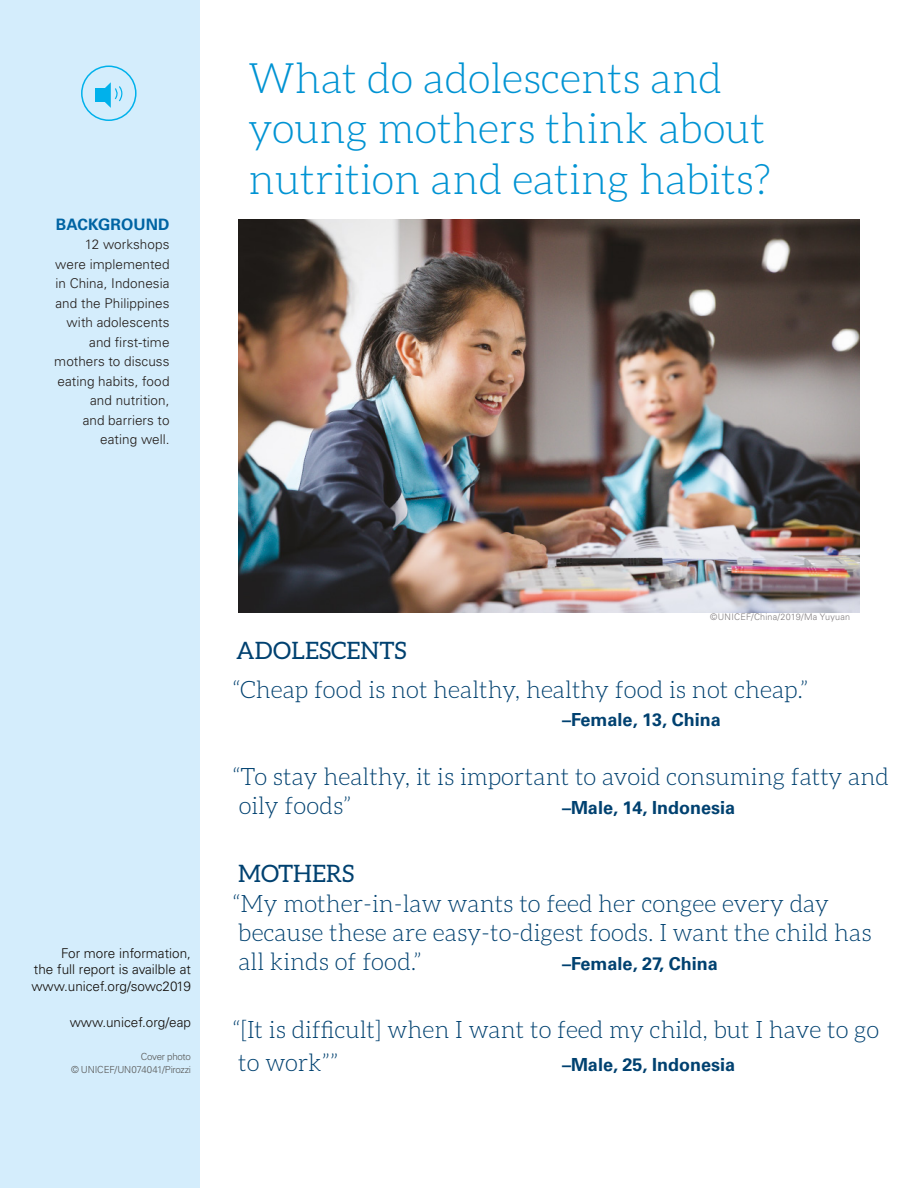
<style>
.page{position:relative;width:918px;height:1188px;background:#fff}
.page>*{position:absolute;margin:0;border:0;box-sizing:border-box;transform-origin:0 0}
.Infographic_28_Aleo{font:300 42px/50.4px "Aleo";color:#0093d3}
.Figure_Title_18_-__B{font:300 24px/28.8px "Aleo";color:#004170}
.Figure_Title_18_-__B-2{font:24px "Aleo";color:#004170}
.Figure_Title_18_-__B-3{font:700 18px "Univers LT Std";color:#004170}
.AQ_Summary_Xhead{font:700 15.75px "Univers LT Std";letter-spacing:.005em;color:#0064a3}
.AQ_Summary_Xhead-2{font:300 13.5px/19.5px "Univers LT Std";letter-spacing:.005em;color:#231d1a;text-align:right}
.t1{font:300 13.5px/16.5px "Univers LT Std";color:#120d09;text-align:justify}
.t2{font:300 9.75px/12.8px "Univers LT Std";letter-spacing:-.025em;color:#575756;text-align:right}
.t3{font:300 9px "Univers LT Std";letter-spacing:.02em;color:#7f7b7d}
</style>
<div class="page">
<div style="left:0;top:0;width:200px;height:1188px;background:#d4edfc"></div>
<div style="left:81px;top:66px;width:56px;height:55px;border:2px solid #00b1eb;border-radius:50%"></div>
<div style="left:95px;top:88px;width:11px;height:13px;background:#00b1eb"></div>
<svg style="left:98px;top:82px;width:25px;height:26px"></svg>
<img style="left:238px;top:219px;width:621px;height:394px">
<p class="AQ_Summary_Xhead" style="left:56px;top:215px;width:115px">BACKGROUND</p>
<p class="AQ_Summary_Xhead-2" style="left:54px;top:234px;width:117px">12 workshops were implemented in China, Indonesia and the Philippines with adolescents and first-time mothers to discuss eating habits, food and nutrition,<br>and barriers to eating well.</p>
<p class="Infographic_28_Aleo" style="left:249px;top:53px;width:524px">What do adolescents and young mothers think about nutrition and eating habits?</p>
<p class="t1" style="left:31px;top:945px;width:161px;text-indent:30px">For more information, the full report is availble at www.unicef.org/sowc2019</p>
<p class="t1" style="left:70px;top:1014px;width:123px">www.unicef.org/eap</p>
<p class="t2" style="left:71px;top:1050px;width:121px">Cover photo<br>© UNICEF/UN074041/Pirozzi</p>
<p class="t3" style="left:710px;top:611px;width:141px">©UNICEF/China/2019/Ma Yuyuan</p>
<p class="Figure_Title_18_-__B-2" style="left:236px;top:636px;width:172px">ADOLESCENTS</p>
<p class="Figure_Title_18_-__B" style="left:232px;top:675px;width:577px">“Cheap food is not healthy, healthy food is not cheap.”</p>
<p class="Figure_Title_18_-__B-3" style="left:562px;top:709px;width:160px">–Female, 13, China</p>
<p class="Figure_Title_18_-__B" style="left:232px;top:762px;width:658px">“To stay healthy, it is important to avoid consuming fatty and oily foods”</p>
<p class="Figure_Title_18_-__B-3" style="left:562px;top:797px;width:175px">–Male, 14, Indonesia</p>
<p class="Figure_Title_18_-__B-2" style="left:238px;top:860px;width:118px">MOTHERS</p>
<p class="Figure_Title_18_-__B" style="left:232px;top:889px;width:641px">“My mother-in-law wants to feed her congee every day because these are easy-to-digest foods. I want the child has all kinds of food.”</p>
<p class="Figure_Title_18_-__B-3" style="left:562px;top:953px;width:157px">–Female, 27, China</p>
<p class="Figure_Title_18_-__B" style="left:232px;top:1014px;width:648px;line-height:32.4px">“[It is difficult] when I want to feed my child, but I have to go to work””</p>
<p class="Figure_Title_18_-__B-3" style="left:562px;top:1054px;width:175px">–Male, 25, Indonesia</p>
</div>
